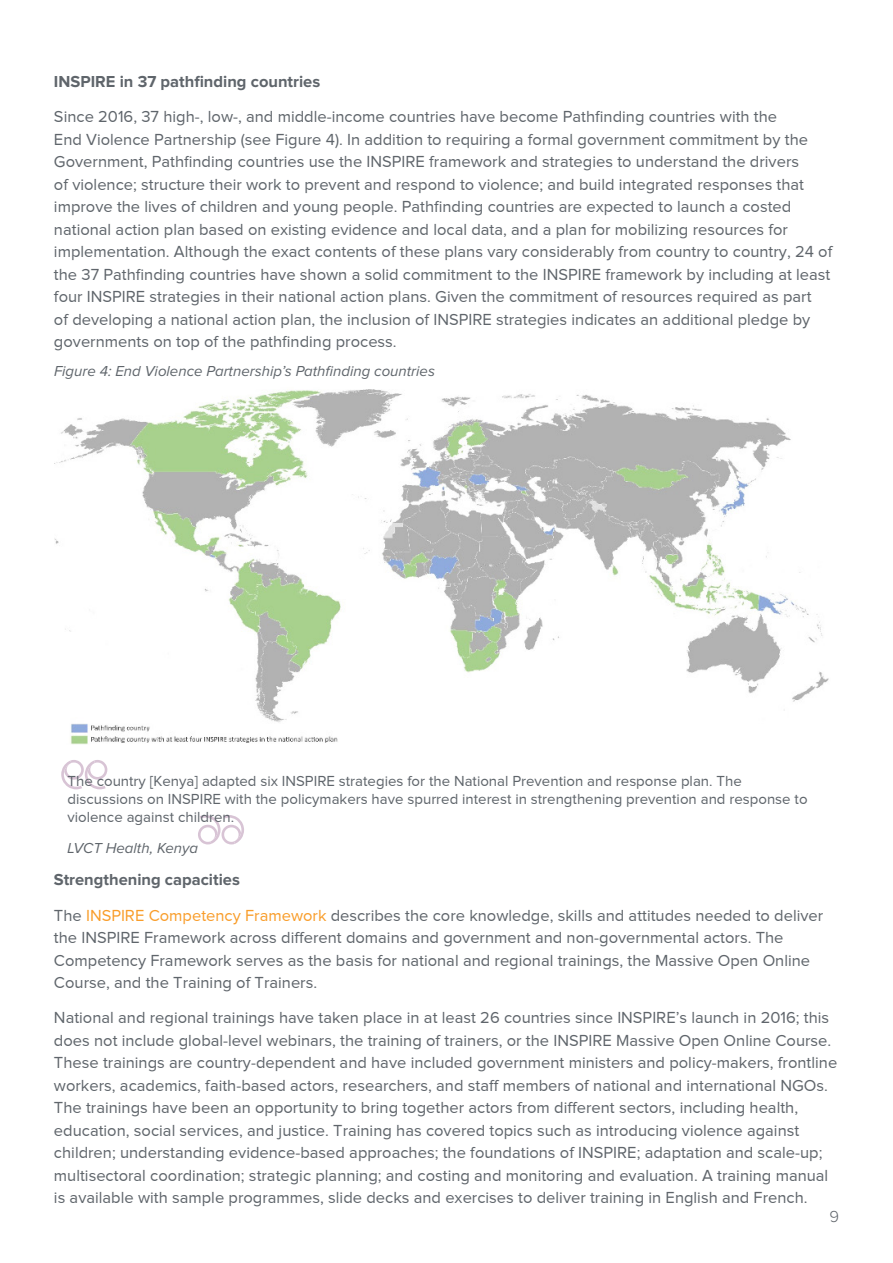
<style>
.page{position:relative;width:893px;height:1263px;background:#fff}
.page>*{position:absolute;margin:0;border:0;box-sizing:border-box;transform-origin:0 0}
.t1{font:16.5px/22.5px "Proxima Nova";color:#5f656b}
.t2{font:700 16.5px "Proxima Nova";color:#5f656b}
.t3{font:300 16.5px "Proxima Nova";color:#5f646a}
.t4{font:15px/18px "Proxima Nova";color:#5f656b}
.t5{font:italic 15px "Proxima Nova";color:#5f656b}
.s1{font-weight:700}
.s2{color:#f99d2a}
</style>
<div class="page">
<img style="left:54px;top:389px;width:775px;height:355px">
<svg style="left:61px;top:760px;width:46px;height:29px"></svg>
<svg style="left:198px;top:815px;width:46px;height:29px"></svg>
<p class="t2" style="left:54px;top:74px;width:268px">INSPIRE in 37 pathfinding countries</p>
<p class="t1" style="left:54px;top:105px;width:780px">Since 2016, 37 high-, low-, and middle-income countries have become Pathfinding countries with the<br>End Violence Partnership (see Figure 4). In addition to requiring a formal government commitment by the Government, Pathfinding countries use the INSPIRE framework and strategies to understand the drivers<br>of violence; structure their work to prevent and respond to violence; and build integrated responses that improve the lives of children and young people. Pathfinding countries are expected to launch a costed national action plan based on existing evidence and local data, and a plan for mobilizing resources for implementation. Although the exact contents of these plans vary considerably from country to country, 24 of the 37 Pathfinding countries have shown a solid commitment to the INSPIRE framework by including at least four INSPIRE strategies in their national action plans. Given the commitment of resources required as part<br>of developing a national action plan, the inclusion of INSPIRE strategies indicates an additional pledge by governments on top of the pathfinding process.</p>
<p class="t5" style="left:54px;top:364px;width:382px">Figure 4: End Violence Partnership’s Pathfinding countries</p>
<p class="t4" style="left:68px;top:772px;width:742px">The country [Kenya] adapted six INSPIRE strategies for the National Prevention and response plan. The discussions on INSPIRE with the policymakers have spurred interest in strengthening prevention and response to violence against children.</p>
<p class="t5" style="left:68px;top:841px;width:132px">LVCT Health, Kenya</p>
<p class="t1" style="left:54px;top:862px;width:771px;line-height:35.2px"><span class="s1">Strengthening capacities<br></span>The <span class="s2">INSPIRE Competency Framework</span> describes the core knowledge, skills and attitudes needed to deliver</p>
<p class="t1" style="left:54px;top:926px;width:758px">the INSPIRE Framework across different domains and government and non-governmental actors. The<br>Competency Framework serves as the basis for national and regional trainings, the Massive Open Online<br>Course, and the Training of Trainers.</p>
<p class="t1" style="left:54px;top:1006px;width:785px">National and regional trainings have taken place in at least 26 countries since INSPIRE’s launch in 2016; this does not include global-level webinars, the training of trainers, or the INSPIRE Massive Open Online Course.<br>These trainings are country-dependent and have included government ministers and policy-makers, frontline workers, academics, faith-based actors, researchers, and staff members of national and international NGOs.<br>The trainings have been an opportunity to bring together actors from different sectors, including health, education, social services, and justice. Training has covered topics such as introducing violence against children; understanding evidence-based approaches; the foundations of INSPIRE; adaptation and scale-up; multisectoral coordination; strategic planning; and costing and monitoring and evaluation. A training manual is available with sample programmes, slide decks and exercises to deliver training in English and French.</p>
<p class="t3" style="left:829px;top:1209px;width:11px">9</p>
</div>
